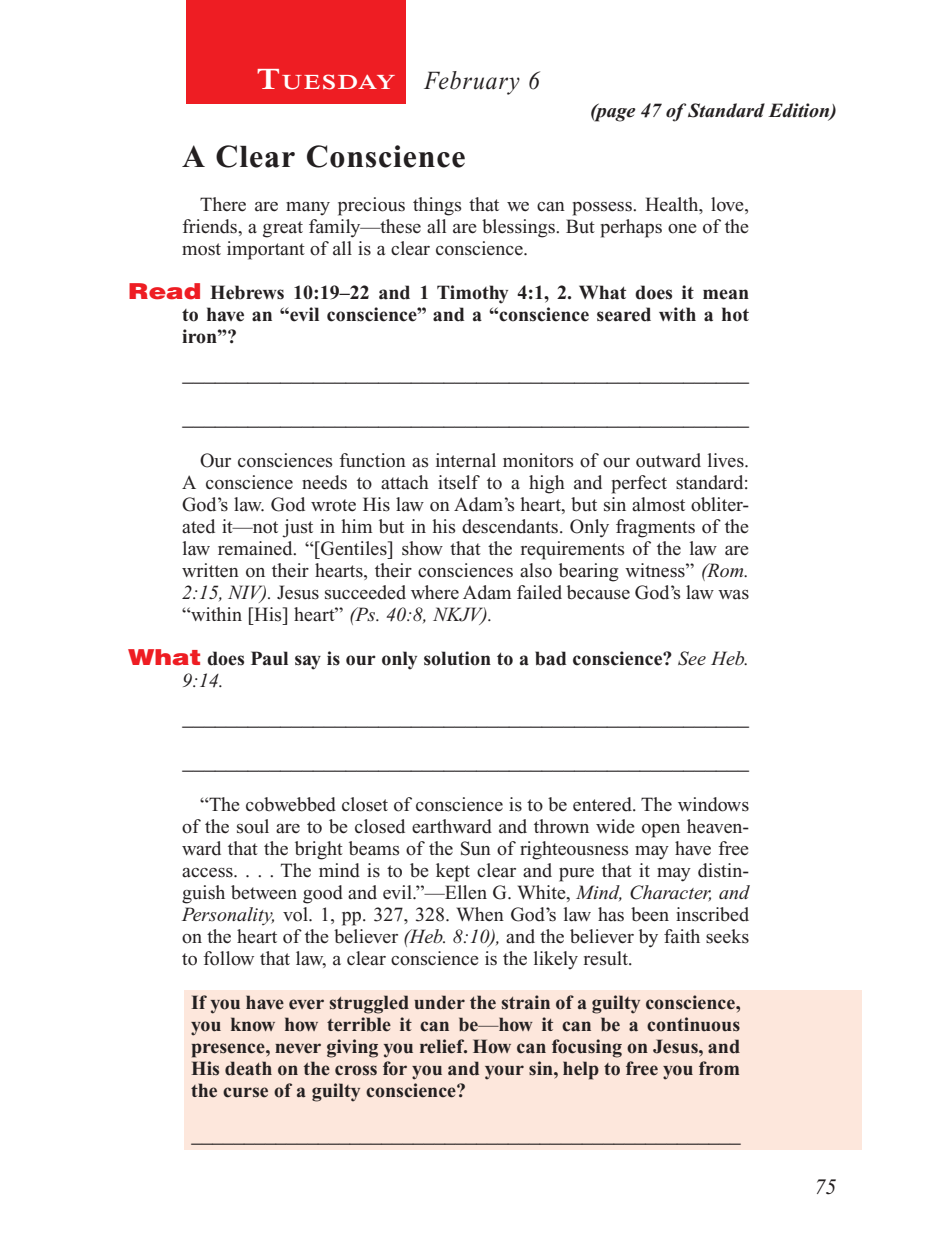
<style>
.page{position:relative;width:936px;height:1260px;background:#fff}
.page>*{position:absolute;margin:0;border:0;box-sizing:border-box;transform-origin:0 0}
.Head{font:700 32px "Times New Roman PS Std";letter-spacing:.025em;color:#231f20}
.Lesson_Dates{font:italic 26px "Times New Roman PS Std";letter-spacing:.05em;color:#231f20;scale:.9 1}
.Blank_Lines_SB{font:22px "Times New Roman PS Std";color:#231f20}
.Blank_Lines{font:22px "Times New Roman PS Std";color:#231f20}
.Blank_Lines_In_Scree{font:22px "Times New Roman PS Std";color:#231f20;scale:.96 1}
.PageNumbers{font:italic 22px "Times New Roman PS Std";color:#231f20}
.Daily_Header{font:600 21px "Times NRMT Std";letter-spacing:.07em;color:#fff;scale:1.1 1}
.Body{font:20px/22px "Times New Roman PS Std";color:#231f20;text-align:justify}
.x-screened_box-text{font:700 20px/22px "Times New Roman PS Std";color:#231f20;text-align:justify}
.Question{font:700 20px/22px "Times New Roman PS Std";color:#231f20;text-align:justify}
.Page_from_SE{font:italic 700 20px "Times New Roman PS Std";color:#231f20}
.s1{font-size:30px}
.s2{font-family:"Helvetica LT Std";font-weight:900;font-size:22px;color:#ee1d23}
.s3{font-style:italic}
.s4{font-weight:400;font-style:italic}
.s5{font-weight:400}
</style>
<div class="page">
<div style="left:186px;top:0;width:220px;height:103px;background:#ee1d23"></div>
<div style="left:184px;top:990px;width:677px;height:160px;background:#fde7dc"></div>
<p class="Daily_Header" style="left:257px;top:70px;width:127px"><span class="s1">T</span>UESDAY</p>
<p class="Lesson_Dates" style="left:425px;top:66px;width:130px">February 6</p>
<p class="Page_from_SE" style="left:590px;top:100px;width:248px">(page 47 of Standard Edition)</p>
<p class="Head" style="left:182px;top:138px;width:285px">A Clear Conscience</p>
<p class="Body" style="left:182px;top:193px;width:569px;text-indent:18px">There are many precious things that we can possess. Health, love, friends, a great family—these all are blessings. But perhaps one of the most important of all is a clear conscience.</p>
<p class="Question" style="left:182px;top:281px;width:568px;text-indent:-54px"><span class="s2">Read</span> Hebrews 10:19–22 and 1 Timothy 4:1, 2. What does it mean to have an “evil conscience” and a “conscience seared with a hot iron”?</p>
<p class="Blank_Lines_SB" style="left:183px;top:361px;width:568px">____________________________________________________</p>
<p class="Blank_Lines" style="left:183px;top:405px;width:568px">____________________________________________________</p>
<p class="Body" style="left:182px;top:449px;width:569px;text-indent:18px">Our consciences function as internal monitors of our outward lives.<br>A conscience needs to attach itself to a high and perfect standard:<br>God’s law. God wrote His law on Adam’s heart, but sin almost obliter&shy;ated it—not just in him but in his descendants. Only fragments of the law remained. “[Gentiles] show that the requirements of the law are written on their hearts, their consciences also bearing witness” <span class="s3">(Rom.<br>2:15, NIV).</span> Jesus succeeded where Adam failed because God’s law was “within [His] heart” <span class="s3">(Ps. 40:8, NKJV).</span></p>
<p class="Question" style="left:182px;top:647px;width:569px;text-indent:-54px"><span class="s2">What</span> does Paul say is our only solution to a bad conscience? <span class="s4">See Heb.<br>9:14.</span></p>
<p class="Blank_Lines_SB" style="left:183px;top:705px;width:568px">____________________________________________________</p>
<p class="Blank_Lines" style="left:183px;top:749px;width:568px">____________________________________________________</p>
<p class="Body" style="left:182px;top:793px;width:569px;text-indent:18px">“The cobwebbed closet of conscience is to be entered. The windows of the soul are to be closed earthward and thrown wide open heaven&shy;ward that the bright beams of the Sun of righteousness may have free access. . . . The mind is to be kept clear and pure that it may distin&shy;guish between good and evil.”—Ellen G. White, <span class="s3">Mind, Character, and Personality,</span> vol. 1, pp. 327, 328. When God’s law has been inscribed on the heart of the believer <span class="s3">(Heb. 8:10),</span> and the believer by faith seeks to follow that law, a clear conscience is the likely result.</p>
<p class="x-screened_box-text" style="left:191px;top:991px;width:551px">If you have ever struggled under the strain of a guilty conscience, you know how terrible it can be<span class="s5">—</span>how it can be a continuous presence, never giving you relief. How can focusing on Jesus, and His death on the cross for you and your sin, help to free you from the curse of a guilty conscience?</p>
<p class="Blank_Lines_In_Scree" style="left:192px;top:1122px;width:573px">____________________________________________________</p>
<p class="PageNumbers" style="left:815px;top:1175px;width:23px">75</p>
</div>
